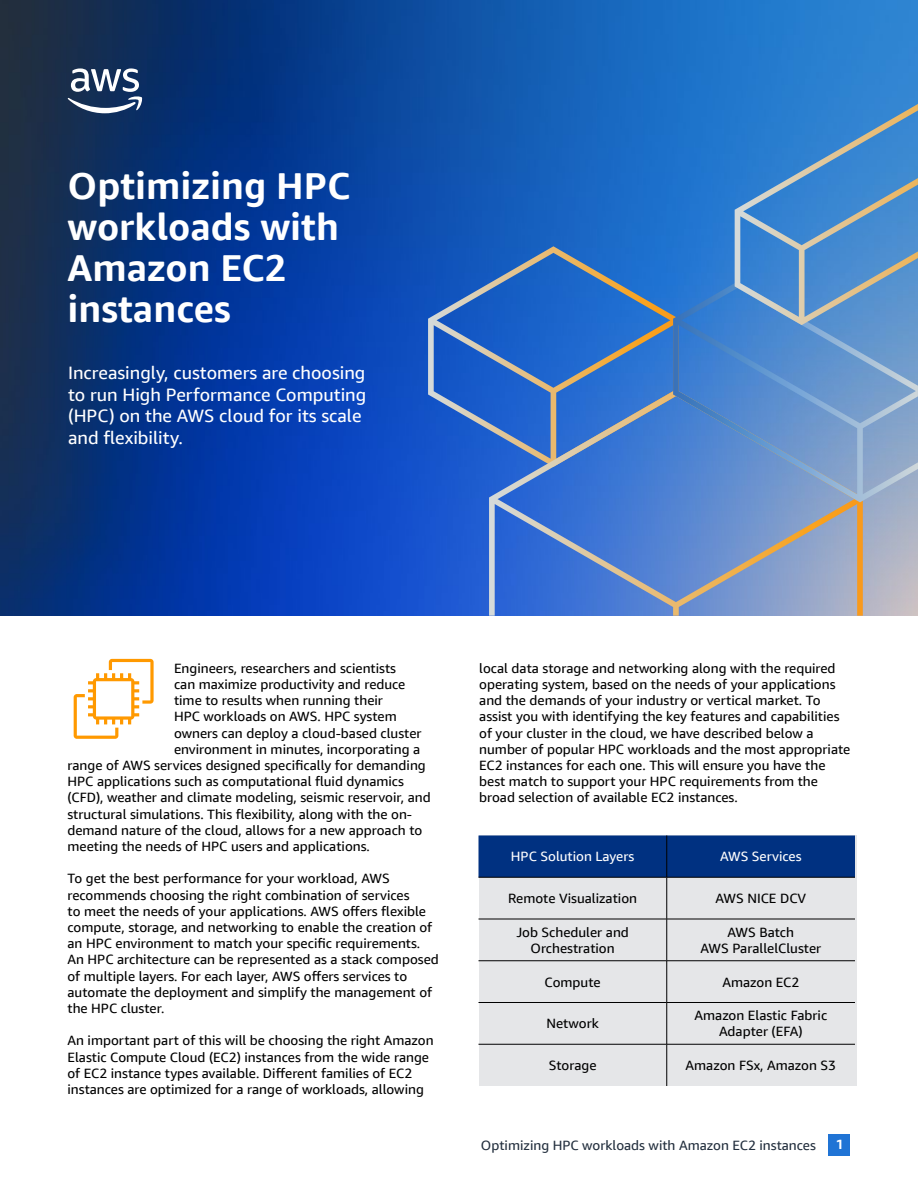
<style>
.page{position:relative;width:918px;height:1188px;background:#fff}
.page>*{position:absolute;margin:0;border:0;box-sizing:border-box;transform-origin:0 0}
.t1{font:700 37.5px/41.2px "Amazon Ember Display";color:#fff}
.t2{font:18px/21.6px "Amazon Ember Display";color:#fff}
.t3{font:13.5px/16.2px "Amazon Ember Display";color:#000}
.t4{font:13.5px "Amazon Ember Display";color:#232f3e}
.t5{font:13.5px "Amazon Ember Display";color:#fff}
.t6{font:700 13.5px "Amazon Ember Display";color:#fff}
</style>
<div class="page">
<div style="left:828px;top:1134px;width:22px;height:22px;background:#2074d5"></div>
<img style="left:0;top:0;width:918px;height:616px">
<svg style="left:428px;top:246px;width:251px;height:221px;background:#2e6bc2"></svg>
<svg style="left:489px;top:390px;width:374px;height:226px;background:#5c84c9"></svg>
<svg style="left:673px;top:282px;width:245px;height:220px;background:#6392cd"></svg>
<svg style="left:735px;top:104px;width:183px;height:221px;background:#4d8dcb"></svg>
<svg style="left:67px;top:68px;width:76px;height:45px"></svg>
<div style="left:479px;top:836px;width:377px;height:250px;background:#e5e6e8"></div>
<svg style="left:74px;top:659px;width:80px;height:80px"></svg>
<div style="left:478px;top:836px;width:377px;height:41px;background:#003181"></div>
<hr style="left:666px;top:836px;width:1px;height:41px;background:#000">
<hr style="left:478px;top:877px;width:189px;height:1px;background:#000">
<hr style="left:667px;top:877px;width:188px;height:1px;background:#000">
<hr style="left:666px;top:877px;width:1px;height:42px;background:#000">
<hr style="left:478px;top:919px;width:189px;height:1px;background:#000">
<hr style="left:667px;top:919px;width:188px;height:1px;background:#000">
<hr style="left:666px;top:919px;width:1px;height:42px;background:#000">
<hr style="left:478px;top:960px;width:189px;height:1px;background:#000">
<hr style="left:667px;top:960px;width:188px;height:1px;background:#000">
<hr style="left:666px;top:961px;width:1px;height:41px;background:#000">
<hr style="left:478px;top:1002px;width:189px;height:1px;background:#000">
<hr style="left:667px;top:1002px;width:188px;height:1px;background:#000">
<hr style="left:666px;top:1003px;width:1px;height:41px;background:#000">
<hr style="left:478px;top:1044px;width:189px;height:1px;background:#000">
<hr style="left:667px;top:1044px;width:188px;height:1px;background:#000">
<hr style="left:666px;top:1044px;width:1px;height:42px;background:#000">
<h1 class="t1" style="left:68px;top:165px;width:284px">Optimizing HPC workloads with<br>Amazon EC2 instances</h1>
<h2 class="t2" style="left:68px;top:362px;width:300px">Increasingly, customers are choosing to run High Performance Computing (HPC) on the AWS cloud for its scale and flexibility.</h2>
<p class="t3" style="left:174px;top:660px;width:224px">Engineers, researchers and scientists</p>
<p class="t3" style="left:174px;top:676px;width:233px">can maximize productivity and reduce</p>
<p class="t3" style="left:174px;top:692px;width:210px">time to results when running their</p>
<p class="t3" style="left:174px;top:709px;width:224px">HPC workloads on AWS. HPC system</p>
<p class="t3" style="left:174px;top:725px;width:249px">owners can deploy a cloud-based cluster</p>
<p class="t3" style="left:174px;top:741px;width:248px">environment in minutes, incorporating a</p>
<p class="t3" style="left:67px;top:757px;width:360px">range of AWS services designed specifically for demanding</p>
<p class="t3" style="left:67px;top:773px;width:338px">HPC applications such as computational fluid dynamics</p>
<p class="t3" style="left:67px;top:790px;width:365px">(CFD), weather and climate modeling, seismic reservoir, and</p>
<p class="t3" style="left:67px;top:806px;width:346px">structural simulations. This flexibility, along with the on-</p>
<p class="t3" style="left:67px;top:822px;width:356px">demand nature of the cloud, allows for a new approach to</p>
<p class="t3" style="left:67px;top:838px;width:304px">meeting the needs of HPC users and applications.</p>
<p class="t3" style="left:67px;top:871px;width:373px">To get the best performance for your workload, AWS recommends choosing the right combination of services<br>to meet the needs of your applications. AWS offers flexible compute, storage, and networking to enable the creation of an HPC environment to match your specific requirements.<br>An HPC architecture can be represented as a stack composed of multiple layers. For each layer, AWS offers services to automate the deployment and simplify the management of the HPC cluster.</p>
<p class="t3" style="left:67px;top:1033px;width:368px">An important part of this will be choosing the right Amazon Elastic Compute Cloud (EC2) instances from the wide range of EC2 instance types available. Different families of EC2 instances are optimized for a range of workloads, allowing</p>
<p class="t3" style="left:479px;top:660px;width:373px">local data storage and networking along with the required operating system, based on the needs of your applications and the demands of your industry or vertical market. To assist you with identifying the key features and capabilities of your cluster in the cloud, we have described below a number of popular HPC workloads and the most appropriate EC2 instances for each one. This will ensure you have the best match to support your HPC requirements from the broad selection of available EC2 instances.</p>
<p class="t5" style="left:511px;top:848px;width:125px">HPC Solution Layers</p>
<p class="t5" style="left:720px;top:848px;width:83px">AWS Services</p>
<p class="t3" style="left:508px;top:890px;width:131px">Remote Visualization</p>
<p class="t3" style="left:716px;top:890px;width:92px">AWS NICE DCV</p>
<p class="t3" style="left:516px;top:924px;width:114px;text-align:center">Job Scheduler and<br>Orchestration</p>
<p class="t3" style="left:701px;top:924px;width:122px;text-align:center">AWS Batch<br>AWS ParallelCluster</p>
<p class="t3" style="left:545px;top:974px;width:58px">Compute</p>
<p class="t3" style="left:722px;top:974px;width:78px">Amazon EC2</p>
<p class="t3" style="left:546px;top:1015px;width:54px">Network</p>
<p class="t3" style="left:695px;top:1007px;width:134px;text-align:center">Amazon Elastic Fabric<br>Adapter (EFA)</p>
<p class="t3" style="left:549px;top:1057px;width:49px">Storage</p>
<p class="t3" style="left:686px;top:1057px;width:152px">Amazon FSx, Amazon S3</p>
<p class="t4" style="left:481px;top:1137px;width:336px">Optimizing HPC workloads with Amazon EC2 instances</p>
<p class="t6" style="left:836px;top:1136px;width:9px">1</p>
</div>
